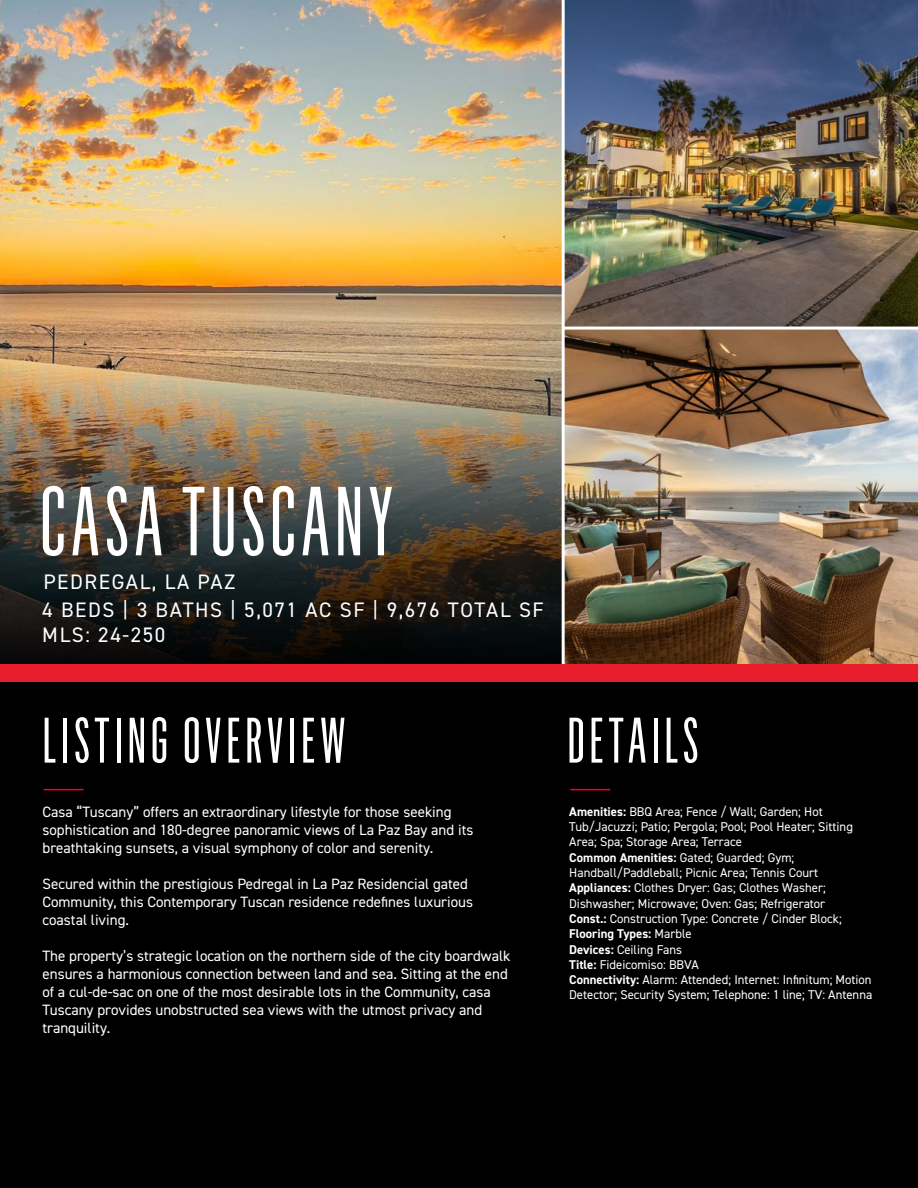
<style>
.page{position:relative;width:918px;height:1188px;background:#fff}
.page>*{position:absolute;margin:0;border:0;box-sizing:border-box;transform-origin:0 0}
.t1{font:96px "Flama Ultracondensed Basic";letter-spacing:.05em;color:#fff}
.t2{font:63px "Flama Ultracondensed Basic";letter-spacing:.075em;color:#fff}
.t3{font:21px/27.9px "DIN2014";letter-spacing:.075em;color:#fff}
.t4{font:15px/18px "DIN2014";color:#fff}
.t5{font:12.75px/15.3px "DIN2014";color:#fff}
.s1{font-weight:700}
</style>
<div class="page">
<img style="left:0;top:0;width:562px;height:346px">
<div style="left:0;top:682px;width:918px;height:506px;background:#000"></div>
<hr style="left:44px;top:789px;width:40px;height:1px;background:#fa001c">
<hr style="left:570px;top:789px;width:40px;height:1px;background:#fa001c">
<img style="left:565px;top:0;width:353px;height:327px">
<img style="left:565px;top:330px;width:353px;height:335px">
<img style="left:0;top:346px;width:562px;height:319px">
<div style="left:0;top:665px;width:918px;height:17px;background:#e81e2c"></div>
<h1 class="t1" style="left:40px;top:463px;width:355px">CASA TUSCANY</h1>
<h3 class="t3" style="left:42px;top:567px;width:503px">PEDREGAL, LA PAZ<br>4 BEDS | 3 BATHS | 5,071 AC SF | 9,676 TOTAL SF</h3>
<h3 class="t3" style="left:42px;top:621px;width:125px">MLS: 24-250</h3>
<h2 class="t2" style="left:43px;top:702px;width:305px">LISTING OVERVIEW</h2>
<h2 class="t2" style="left:567px;top:702px;width:133px">DETAILS</h2>
<p class="t4" style="left:43px;top:803px;width:432px">Casa “Tuscany” offers an extraordinary lifestyle for those seeking sophistication and 180-degree panoramic views of La Paz Bay and its breathtaking sunsets, a visual symphony of color and serenity.</p>
<p class="t4" style="left:43px;top:875px;width:432px">Secured within the prestigious Pedregal in La Paz Residencial gated<br>Community, this Contemporary Tuscan residence redefines luxurious coastal living.</p>
<p class="t4" style="left:43px;top:947px;width:469px">The property’s strategic location on the northern side of the city boardwalk ensures a harmonious connection between land and sea. Sitting at the end of a cul-de-sac on one of the most desirable lots in the Community, casa Tuscany provides unobstructed sea views with the utmost privacy and tranquility.</p>
<p class="t5" style="left:569px;top:804px;width:305px"><span class="s1">Amenities:</span> BBQ Area; Fence / Wall; Garden; Hot Tub/Jacuzzi; Patio; Pergola; Pool; Pool Heater; Sitting Area; Spa; Storage Area; Terrace<br><span class="s1">Common Amenities:</span> Gated; Guarded; Gym; Handball/Paddleball; Picnic Area; Tennis Court <span class="s1">Appliances:</span> Clothes Dryer: Gas; Clothes Washer; Dishwasher; Microwave; Oven: Gas; Refrigerator<br><span class="s1">Const.:</span> Construction Type: Concrete / Cinder Block; <span class="s1">Flooring Types:</span> Marble<br><span class="s1">Devices:</span> Ceiling Fans<br><span class="s1">Title:</span> Fideicomiso: BBVA<br><span class="s1">Connectivity:</span> Alarm: Attended; Internet: Infinitum; Motion Detector; Security System; Telephone: 1 line; TV: Antenna</p>
</div>
